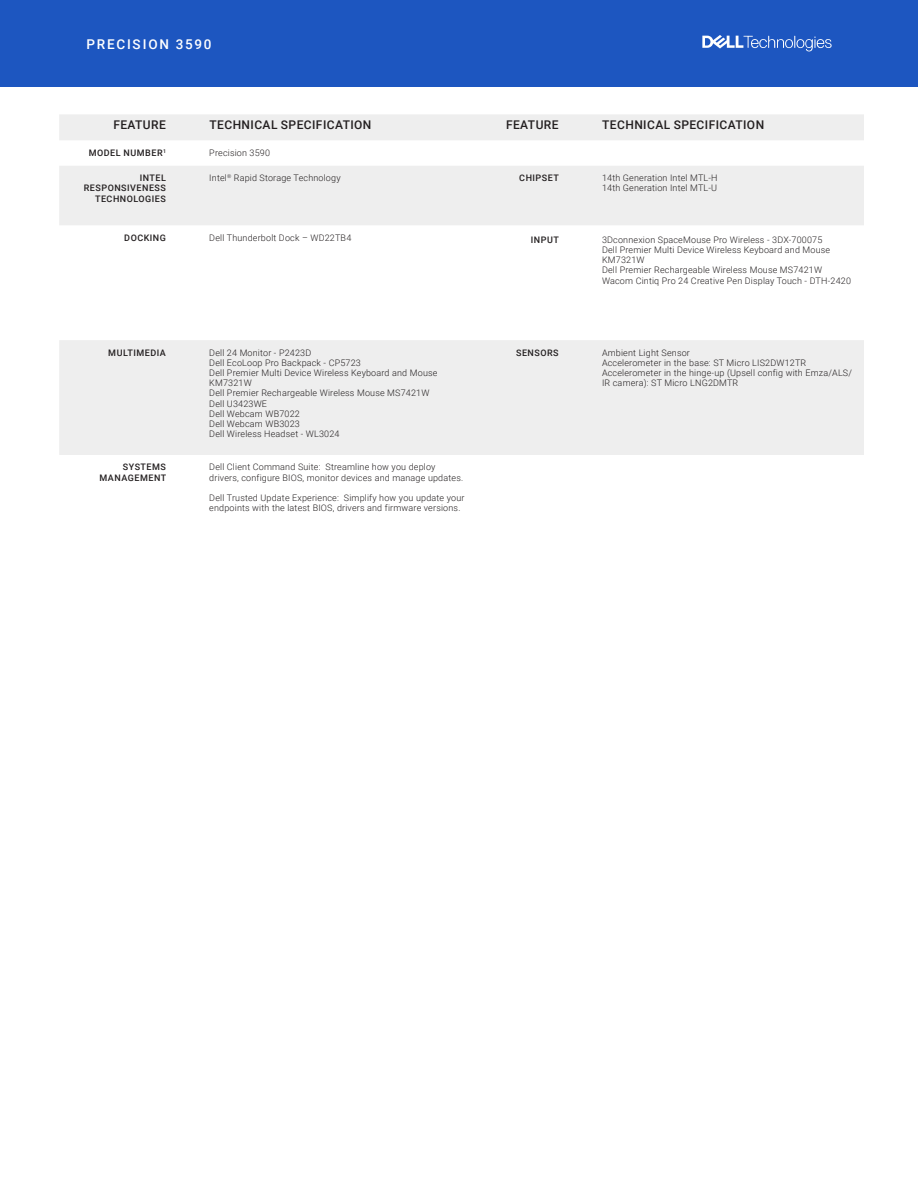
<style>
.page{position:relative;width:918px;height:1188px;background:#fff}
.page>*{position:absolute;margin:0;border:0;box-sizing:border-box;transform-origin:0 0}
.t1{font:500 13.5px "Roboto";letter-spacing:.135em;color:#fff}
.t2{font:500 12px "Roboto";letter-spacing:.035em;color:#231f20}
.Paragraph_5{font:300 9px/10.2px "Roboto";letter-spacing:.02em;color:#231f20}
.Paragraph_4{font:300 9px/10.2px "Roboto";letter-spacing:.02em;color:#231f20}
.Paragraph_6{font:300 9px/10.2px "Roboto";letter-spacing:.02em;color:#231f20}
.Paragraph_3{font:300 9px/10.2px "Roboto";letter-spacing:.02em;color:#231f20}
.Paragraph_3-2{font:500 9px/10.2px "Roboto";letter-spacing:.055em;color:#231f20;text-align:right}
.Paragraph_5-2{font:500 9px "Roboto";letter-spacing:.055em;color:#231f20}
.Paragraph_6-2{font:500 9px/10.2px "Roboto";letter-spacing:.055em;color:#231f20;text-align:right}
.Paragraph_2{font:300 9px "Roboto";letter-spacing:.02em;color:#231f20}
.Paragraph_2-2{font:500 9px "Roboto";letter-spacing:.055em;color:#231f20}
.Paragraph_4-2{font:500 9px "Roboto";letter-spacing:.055em;color:#231f20}
</style>
<div class="page">
<div style="left:0;top:0;width:918px;height:86px;background:#1d56c0"></div>
<svg style="left:702px;top:35px;width:130px;height:16px"></svg>
<div style="left:59px;top:114px;width:805px;height:26px;background:#eee"></div>
<svg style="left:59px;top:166px;width:805px;height:289px;fill:#eee"></svg>
<p class="t1" style="left:86px;top:35px;width:127px">PRECISION 3590</p>
<p class="t2" style="left:113px;top:117px;width:54px">FEATURE</p>
<p class="t2" style="left:210px;top:117px;width:163px">TECHNICAL SPECIFICATION</p>
<p class="t2" style="left:506px;top:117px;width:54px">FEATURE</p>
<p class="t2" style="left:602px;top:117px;width:163px">TECHNICAL SPECIFICATION</p>
<p class="Paragraph_2-2" style="left:89px;top:146px;width:79px">MODEL NUMBER<sup>1</sup></p>
<p class="Paragraph_2" style="left:209px;top:146px;width:62px">Precision 3590</p>
<p class="Paragraph_3-2" style="left:84px;top:173px;width:84px">INTEL<br>RESPONSIVENESS<br>TECHNOLOGIES</p>
<p class="Paragraph_3" style="left:209px;top:173px;width:133px">Intel<sup>®</sup> Rapid Storage Technology</p>
<p class="Paragraph_3-2" style="left:519px;top:173px;width:41px">CHIPSET</p>
<p class="Paragraph_3" style="left:602px;top:173px;width:117px">14th Generation Intel MTL-H<br>14th Generation Intel MTL-U</p>
<p class="Paragraph_4-2" style="left:124px;top:231px;width:43px">DOCKING</p>
<p class="Paragraph_4" style="left:209px;top:232px;width:144px">Dell Thunderbolt Dock – WD22TB4</p>
<p class="Paragraph_4-2" style="left:531px;top:233px;width:29px">INPUT</p>
<p class="Paragraph_4" style="left:602px;top:234px;width:250px">3Dconnexion SpaceMouse Pro Wireless - 3DX-700075<br>Dell Premier Multi Device Wireless Keyboard and Mouse KM7321W<br>Dell Premier Rechargeable Wireless Mouse MS7421W Wacom Cintiq Pro 24 Creative Pen Display Touch - DTH-2420</p>
<p class="Paragraph_5-2" style="left:108px;top:346px;width:59px">MULTIMEDIA</p>
<p class="Paragraph_5" style="left:209px;top:347px;width:230px">Dell 24 Monitor - P2423D<br>Dell EcoLoop Pro Backpack - CP5723<br>Dell Premier Multi Device Wireless Keyboard and Mouse<br>KM7321W<br>Dell Premier Rechargeable Wireless Mouse MS7421W<br>Dell U3423WE<br>Dell Webcam WB7022<br>Dell Webcam WB3023<br>Dell Wireless Headset - WL3024</p>
<p class="Paragraph_5-2" style="left:516px;top:346px;width:44px">SENSORS</p>
<p class="Paragraph_5" style="left:602px;top:347px;width:251px">Ambient Light Sensor<br>Accelerometer in the base: ST Micro LIS2DW12TR Accelerometer in the hinge-up (Upsell config with Emza/ALS/ IR camera): ST Micro LNG2DMTR</p>
<p class="Paragraph_6-2" style="left:100px;top:462px;width:68px">SYSTEMS<br>MANAGEMENT</p>
<p class="Paragraph_6" style="left:209px;top:462px;width:255px">Dell Client Command Suite: Streamline how you deploy drivers, configure BIOS, monitor devices and manage updates.</p>
<p class="Paragraph_6" style="left:209px;top:492px;width:257px">Dell Trusted Update Experience: Simplify how you update your endpoints with the latest BIOS, drivers and firmware versions.</p>
</div>
